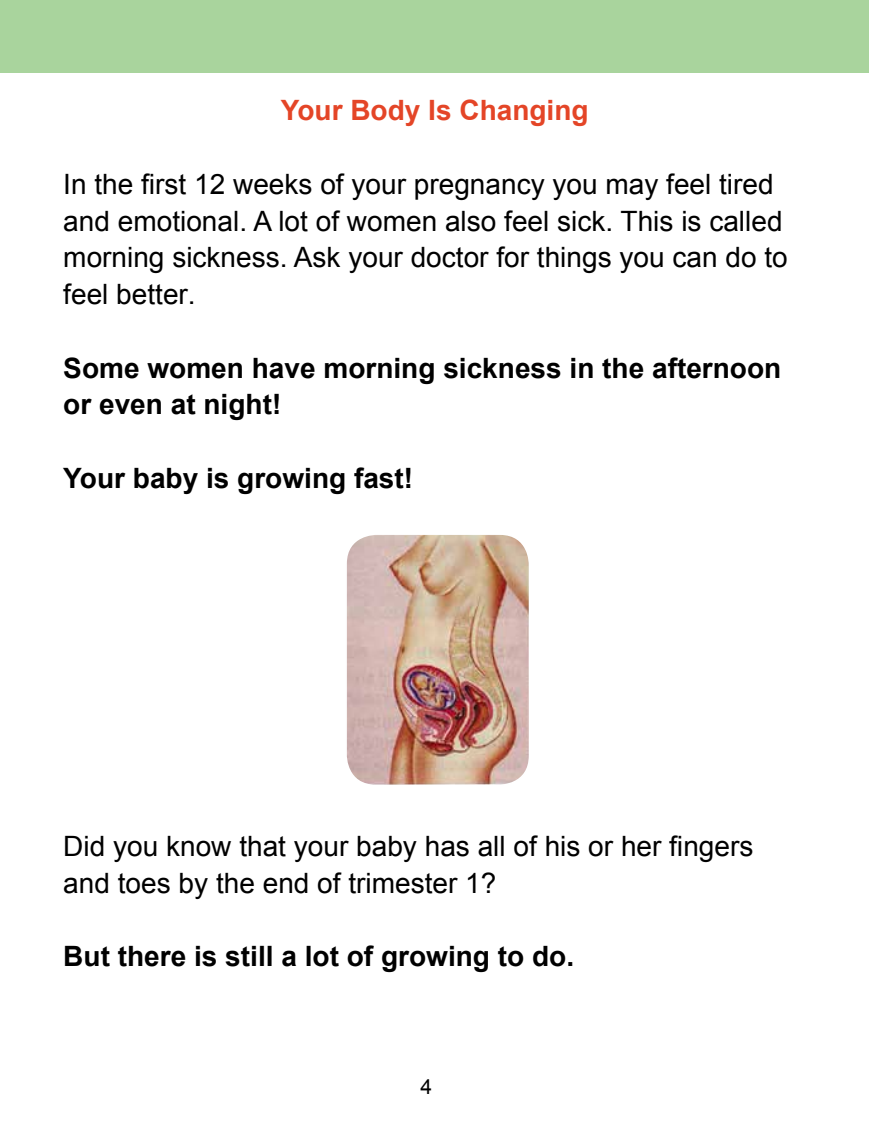
<style>
.page{position:relative;width:869px;height:1127px;background:#fff}
.page>*{position:absolute;margin:0;border:0;box-sizing:border-box;transform-origin:0 0}
.t1{font:28px/36.8px "Arial";color:#000}
.t2{font:700 28px/36.8px "Arial";color:#000}
.t3{font:700 28px "Arial";color:#e44527}
.t4{font:21px "Arial";color:#000}
</style>
<div class="page">
<div style="left:0;top:0;width:868px;height:73px;background:#a9d49d"></div>
<img style="left:348px;top:536px;width:179px;height:247px">
<div style="left:345px;top:533px;width:185px;height:253px;border:2px solid #fff;border-radius:30px"></div>
<p class="t3" style="left:281px;top:92px;width:309px">Your Body Is Changing</p>
<p class="t1" style="left:63px;top:166px;width:725px">In the first 12 weeks of your pregnancy you may feel tired and emotional. A lot of women also feel sick. This is called morning sickness. Ask your doctor for things you can do to feel better.</p>
<p class="t2" style="left:63px;top:350px;width:719px">Some women have morning sickness in the afternoon or even at night!</p>
<p class="t2" style="left:63px;top:460px;width:351px">Your baby is growing fast!</p>
<p class="t1" style="left:63px;top:827px;width:691px">Did you know that your baby has all of his or her fingers and toes by the end of trimester 1?</p>
<p class="t2" style="left:63px;top:938px;width:512px">But there is still a lot of growing to do.</p>
<p class="t4" style="left:420px;top:1072px;width:13px">4</p>
</div>
